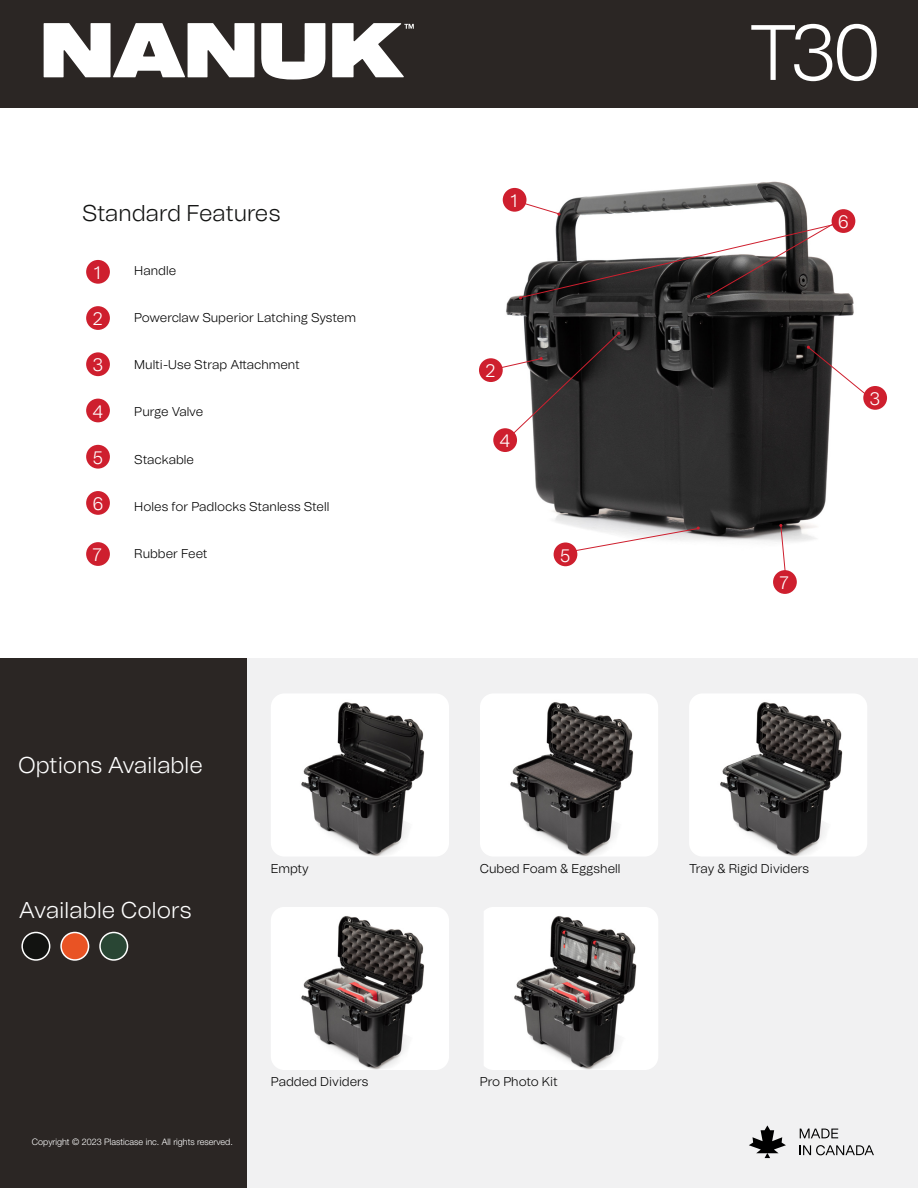
<style>
.page{position:relative;width:918px;height:1188px;background:#f1f1f2}
.page>*{position:absolute;margin:0;border:0;box-sizing:border-box;transform-origin:0 0}
.t1{font:300 78.3px "Tomato Grotesk";color:#fff}
.t2{font:300 22.8px "Tomato Grotesk";color:#fff}
.t3{font:300 22.8px "Tomato Grotesk";color:#121312}
.t4{font:300 18px "Tomato Grotesk";color:#fff}
.t5{font:300 12.75px "Tomato Grotesk";color:#000}
.t6{font:300 12.75px "Tomato Grotesk";letter-spacing:-.02em;color:#000}
.t7{font:300 9px "Helvetica Neue LT Std";color:#fff}
</style>
<div class="page">
<svg style="left:749px;top:1125px;width:37px;height:33px"></svg>
<svg style="left:800px;top:1129px;width:38px;height:9px"></svg>
<svg style="left:800px;top:1145px;width:74px;height:10px"></svg>
<div style="left:0;top:0;width:918px;height:108px;background:#2b2624"></div>
<svg style="left:332px;top:23px;width:82px;height:54px"></svg>
<svg style="left:261px;top:23px;width:64px;height:57px"></svg>
<svg style="left:44px;top:23px;width:210px;height:54px"></svg>
<div style="left:0;top:658px;width:246px;height:530px;background:#2b2624"></div>
<div style="left:0;top:108px;width:918px;height:550px;background:#fff"></div>
<img style="left:271px;top:694px;width:178px;height:162px">
<img style="left:271px;top:907px;width:178px;height:163px">
<img style="left:480px;top:694px;width:178px;height:162px">
<img style="left:484px;top:907px;width:174px;height:163px">
<img style="left:689px;top:694px;width:178px;height:162px">
<img style="left:479px;top:181px;width:393px;height:373px">
<div style="left:22px;top:932px;width:28px;height:28px;background:#121311;border-radius:50%"></div>
<div style="left:21px;top:932px;width:29px;height:29px;border:2px solid #fff;border-radius:50%"></div>
<div style="left:61px;top:932px;width:28px;height:28px;background:#e95324;border-radius:50%"></div>
<div style="left:60px;top:932px;width:29px;height:29px;border:2px solid #fff;border-radius:50%"></div>
<div style="left:100px;top:932px;width:28px;height:28px;background:#294634;border-radius:50%"></div>
<div style="left:99px;top:932px;width:29px;height:29px;border:2px solid #fff;border-radius:50%"></div>
<div style="left:86px;top:260px;width:24px;height:24px;background:#ce1f2e;border-radius:50%"></div>
<div style="left:503px;top:188px;width:23px;height:24px;background:#ce1f2e;border-radius:50%"></div>
<div style="left:86px;top:306px;width:24px;height:24px;background:#ce1f2e;border-radius:50%"></div>
<div style="left:479px;top:358px;width:24px;height:24px;background:#ce1f2e;border-radius:50%"></div>
<div style="left:86px;top:352px;width:24px;height:24px;background:#ce1f2e;border-radius:50%"></div>
<div style="left:863px;top:386px;width:24px;height:24px;background:#ce1f2e;border-radius:50%"></div>
<div style="left:832px;top:209px;width:23px;height:24px;background:#ce1f2e;border-radius:50%"></div>
<div style="left:86px;top:399px;width:24px;height:23px;background:#ce1f2e;border-radius:50%"></div>
<div style="left:493px;top:428px;width:24px;height:24px;background:#ce1f2e;border-radius:50%"></div>
<div style="left:86px;top:445px;width:24px;height:24px;background:#ce1f2e;border-radius:50%"></div>
<div style="left:86px;top:491px;width:24px;height:24px;background:#ce1f2e;border-radius:50%"></div>
<div style="left:554px;top:543px;width:23px;height:23px;background:#ce1f2e;border-radius:50%"></div>
<svg style="left:499px;top:332px;width:121px;height:105px"></svg>
<svg style="left:570px;top:527px;width:130px;height:25px"></svg>
<svg style="left:807px;top:346px;width:61px;height:50px"></svg>
<svg style="left:519px;top:202px;width:320px;height:97px"></svg>
<div style="left:86px;top:542px;width:24px;height:24px;background:#ce1f2e;border-radius:50%"></div>
<div style="left:773px;top:570px;width:24px;height:24px;background:#ce1f2e;border-radius:50%"></div>
<svg style="left:779px;top:524px;width:7px;height:48px"></svg>
<h2 class="t3" style="left:82px;top:198px;width:200px">Standard Features</h2>
<h3 class="t4" style="left:510px;top:188px;width:8px">1</h3>
<p class="t5" style="left:134px;top:261px;width:43px">Handle</p>
<p class="t5" style="left:134px;top:309px;width:223px">Powerclaw Superior Latching System</p>
<p class="t5" style="left:134px;top:356px;width:167px">Multi-Use Strap Attachment</p>
<p class="t5" style="left:134px;top:403px;width:70px">Purge Valve</p>
<p class="t5" style="left:134px;top:450px;width:61px">Stackable</p>
<p class="t5" style="left:134px;top:498px;width:197px">Holes for Padlocks Stanless Stell</p>
<p class="t5" style="left:134px;top:545px;width:75px">Rubber Feet</p>
<h3 class="t4" style="left:93px;top:260px;width:8px">1</h3>
<h3 class="t4" style="left:92px;top:307px;width:12px">2</h3>
<h3 class="t4" style="left:92px;top:353px;width:12px">3</h3>
<h3 class="t4" style="left:485px;top:359px;width:12px">2</h3>
<h3 class="t4" style="left:92px;top:399px;width:12px">4</h3>
<h3 class="t4" style="left:500px;top:429px;width:12px">4</h3>
<h3 class="t4" style="left:92px;top:445px;width:12px">5</h3>
<h3 class="t4" style="left:93px;top:492px;width:13px">6</h3>
<h3 class="t4" style="left:93px;top:543px;width:11px">7</h3>
<h3 class="t4" style="left:560px;top:543px;width:12px">5</h3>
<h2 class="t2" style="left:18px;top:750px;width:186px">Options Available</h2>
<h2 class="t2" style="left:19px;top:894px;width:174px">Available Colors</h2>
<p class="t5" style="left:271px;top:860px;width:40px">Empty</p>
<p class="t7" style="left:32px;top:1136px;width:203px">Copyright © 2023 Plasticase inc. All rights reserved.</p>
<p class="t5" style="left:271px;top:1073px;width:99px">Padded Dividers</p>
<p class="t5" style="left:480px;top:860px;width:142px">Cubed Foam &amp; Eggshell</p>
<p class="t6" style="left:480px;top:1073px;width:79px">Pro Photo Kit</p>
<h1 class="t1" style="left:749px;top:-1px;width:135px">T30</h1>
<h3 class="t4" style="left:838px;top:210px;width:13px">6</h3>
<h3 class="t4" style="left:870px;top:387px;width:12px">3</h3>
<h3 class="t4" style="left:779px;top:571px;width:11px">7</h3>
<p class="t5" style="left:689px;top:860px;width:121px">Tray &amp; Rigid Dividers</p>
</div>
